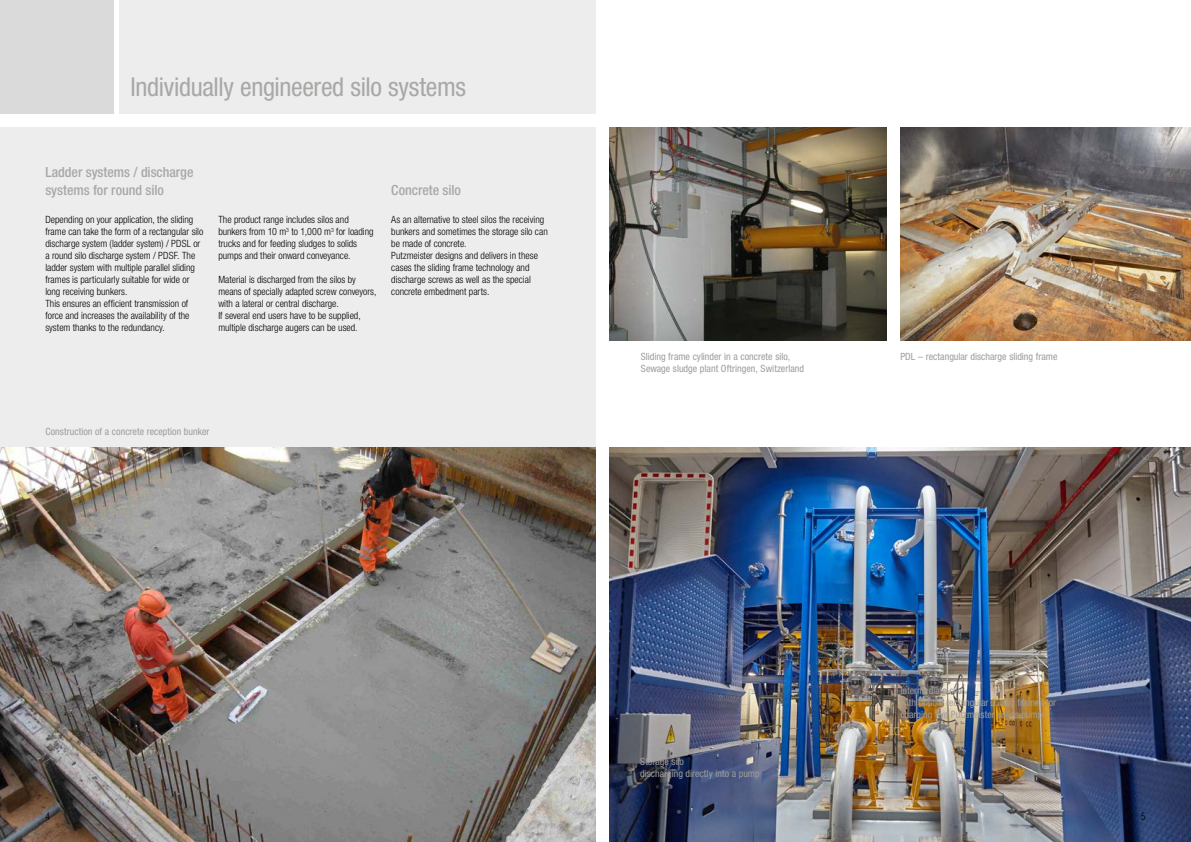
<style>
.page{position:relative;width:1191px;height:842px;background:#fff}
.page>*{position:absolute;margin:0;border:0;box-sizing:border-box;transform-origin:0 0}
.t1{font:condensed 26px "Helvetica Neue LT Pro";letter-spacing:-.015em;color:#a8a8a7}
.t2{font:500 condensed 14px/17.5px "Helvetica Neue LT Pro";letter-spacing:-.005em;color:#a8a8a7}
.t3{font:300 condensed 10px/12px "Helvetica Neue LT Pro";color:#000}
.t4{font:condensed 10px/12px "Helvetica Neue LT Pro";color:#9d9d9c}
.t5{font:300 condensed 10px "Helvetica LT Std";color:#000}
</style>
<div class="page">
<div style="left:0;top:128px;width:595px;height:320px;background:#ededed"></div>
<div style="left:119px;top:0;width:476px;height:113px;background:#ededed"></div>
<div style="left:0;top:0;width:113px;height:113px;background:#dadada"></div>
<img style="left:900px;top:128px;width:291px;height:213px">
<img style="left:609px;top:128px;width:277px;height:213px">
<img style="left:609px;top:448px;width:582px;height:394px">
<img style="left:0;top:448px;width:595px;height:394px">
<h1 class="t1" style="left:130px;top:72px;width:337px">Individually engineered silo systems</h1>
<h2 class="t2" style="left:45px;top:163px;width:150px">Ladder systems / discharge systems for round silo</h2>
<p class="t3" style="left:45px;top:214px;width:159px">Depending on your application, the sliding frame can take the form of a rectangular silo discharge system (ladder system) / PDSL or a round silo discharge system / PDSF. The ladder system with multiple parallel sliding frames is particularly suitable for wide or long receiving bunkers.<br>This ensures an efficient transmission of force and increases the availability of the system thanks to the redundancy.</p>
<p class="t3" style="left:218px;top:214px;width:157px">The product range includes silos and bunkers from 10 m<sup>3</sup> to 1,000 m<sup>3</sup> for loading trucks and for feeding sludges to solids pumps and their onward conveyance.</p>
<p class="t3" style="left:218px;top:274px;width:160px">Material is discharged from the silos by means of specially adapted screw conveyors, with a lateral or central discharge.<br>If several end users have to be supplied, multiple discharge augers can be used.</p>
<h2 class="t2" style="left:391px;top:181px;width:71px">Concrete silo</h2>
<p class="t3" style="left:391px;top:214px;width:158px">As an alternative to steel silos the receiving bunkers and sometimes the storage silo can be made of concrete.<br>Putzmeister designs and delivers in these cases the sliding frame technology and discharge screws as well as the special concrete embedment parts.</p>
<p class="t4" style="left:45px;top:425px;width:166px">Construction of a concrete reception bunker</p>
<p class="t4" style="left:641px;top:350px;width:165px">Sliding frame cylinder in a concrete silo,<br>Sewage sludge plant Oftringen, Switzerland</p>
<p class="t4" style="left:900px;top:350px;width:159px">PDL – rectangular discharge sliding frame</p>
<p class="t4" style="left:640px;top:755px;width:121px">Storage silo<br>discharging directly into a pump</p>
<p class="t4" style="left:900px;top:684px;width:157px">Intermediate silo<br>with double rectangular sliding frames for charging five Putzmeister solids pumps</p>
<p class="t5" style="left:45px;top:810px;width:6px">4</p>
<p class="t5" style="left:1141px;top:810px;width:6px">5</p>
</div>
